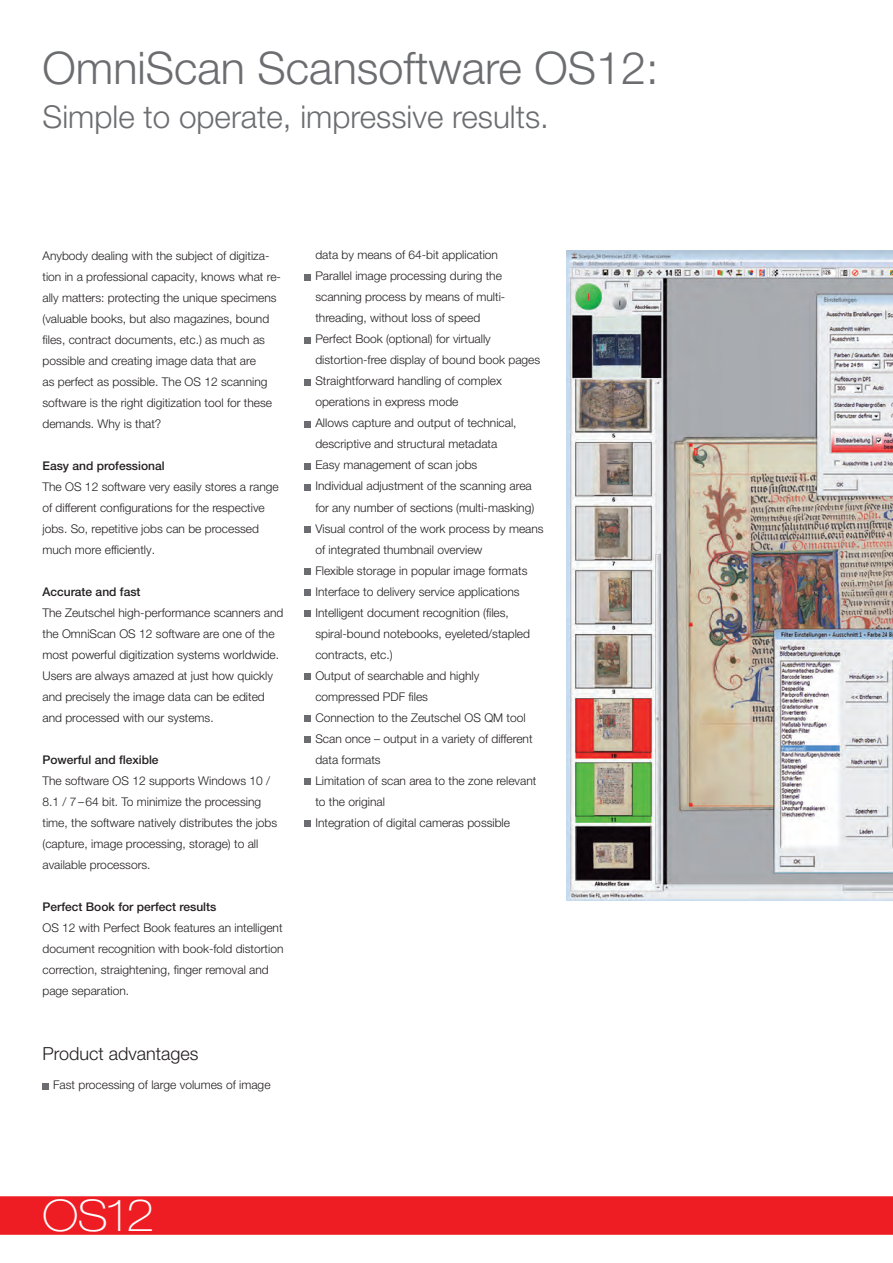
<style>
.page{position:relative;width:893px;height:1263px;background:#fff}
.page>*{position:absolute;margin:0;border:0;box-sizing:border-box;transform-origin:0 0}
.t1{font:300 45px "Helvetica Neue LT Pro";color:#6c6d70}
.t2{font:100 expanded 43.8px "Helvetica Neue LT Pro";color:#fff}
.t3{font:300 31.5px "Helvetica Neue LT Pro";color:#6c6d70}
.t4{font:300 18px "Helvetica Neue LT Pro";color:#231f20}
.t5{font:300 12px/21px "Helvetica Neue LT Pro";color:#231f20}
.t6{font:500 12px "Helvetica Neue LT Pro";color:#231f20}
</style>
<div class="page">
<div style="left:0;top:1196px;width:893px;height:39px;background:#ee1d23"></div>
<img style="left:567px;top:251px;width:326px;height:649px">
<svg style="left:43px;top:1083px;width:6px;height:6px"></svg>
<svg style="left:305px;top:274px;width:6px;height:6px"></svg>
<svg style="left:305px;top:337px;width:6px;height:6px"></svg>
<svg style="left:305px;top:379px;width:6px;height:6px"></svg>
<svg style="left:305px;top:421px;width:6px;height:6px"></svg>
<svg style="left:305px;top:463px;width:6px;height:6px"></svg>
<svg style="left:305px;top:484px;width:6px;height:6px"></svg>
<svg style="left:305px;top:526px;width:6px;height:6px"></svg>
<svg style="left:305px;top:568px;width:6px;height:6px"></svg>
<svg style="left:305px;top:589px;width:6px;height:6px"></svg>
<svg style="left:305px;top:610px;width:6px;height:6px"></svg>
<svg style="left:305px;top:673px;width:6px;height:6px"></svg>
<svg style="left:305px;top:715px;width:6px;height:6px"></svg>
<svg style="left:305px;top:736px;width:6px;height:6px"></svg>
<svg style="left:305px;top:778px;width:6px;height:6px"></svg>
<svg style="left:305px;top:820px;width:6px;height:6px"></svg>
<p class="t1" style="left:43px;top:41px;width:618px">OmniScan Scansoftware OS12:</p>
<p class="t3" style="left:43px;top:97px;width:508px">Simple to operate, impressive results.</p>
<p class="t5" style="left:43px;top:245px;width:240px">Anybody dealing with the subject of digitiza&shy;tion in a professional capacity, knows what re&shy;ally matters: protecting the unique specimens (valuable books, but also magazines, bound files, contract documents, etc.) as much as possible and creating image data that are<br>as perfect as possible. The OS 12 scanning software is the right digitization tool for these demands. Why is that?</p>
<p class="t6" style="left:43px;top:459px;width:124px">Easy and professional</p>
<p class="t5" style="left:43px;top:476px;width:238px">The OS 12 software very easily stores a range of different configurations for the respective jobs. So, repetitive jobs can be processed much more efficiently.</p>
<p class="t6" style="left:43px;top:585px;width:100px">Accurate and fast</p>
<p class="t5" style="left:43px;top:602px;width:242px">The Zeutschel high-performance scanners and the OmniScan OS 12 software are one of the most powerful digitization systems worldwide.<br>Users are always amazed at just how quickly and precisely the image data can be edited and processed with our systems.</p>
<p class="t6" style="left:43px;top:753px;width:118px">Powerful and flexible</p>
<p class="t5" style="left:43px;top:770px;width:236px">The software OS 12 supports Windows 10 / 8.1 / 7–64 bit. To minimize the processing time, the software natively distributes the jobs (capture, image processing, storage) to all available processors.</p>
<p class="t6" style="left:43px;top:900px;width:175px">Perfect Book for perfect results</p>
<p class="t5" style="left:43px;top:917px;width:242px">OS 12 with Perfect Book features an intelligent document recognition with book-fold distortion correction, straightening, finger removal and page separation.</p>
<p class="t4" style="left:43px;top:1042px;width:158px">Product advantages</p>
<p class="t5" style="left:53px;top:1074px;width:219px">Fast processing of large volumes of image</p>
<p class="t5" style="left:315px;top:244px;width:184px">data by means of 64-bit application</p>
<p class="t5" style="left:315px;top:265px;width:190px">Parallel image processing during the scanning process by means of multi&shy;threading, without loss of speed</p>
<p class="t5" style="left:315px;top:328px;width:226px">Perfect Book (optional) for virtually distortion-free display of bound book pages</p>
<p class="t5" style="left:315px;top:370px;width:188px">Straightforward handling of complex operations in express mode</p>
<p class="t5" style="left:315px;top:412px;width:203px">Allows capture and output of technical, descriptive and structural metadata</p>
<p class="t5" style="left:315px;top:454px;width:164px">Easy management of scan jobs</p>
<p class="t5" style="left:315px;top:475px;width:220px">Individual adjustment of the scanning area for any number of sections (multi-masking)</p>
<p class="t5" style="left:315px;top:517px;width:230px">Visual control of the work process by means of integrated thumbnail overview</p>
<p class="t5" style="left:315px;top:559px;width:214px">Flexible storage in popular image formats</p>
<p class="t5" style="left:315px;top:580px;width:206px">Interface to delivery service applications</p>
<p class="t5" style="left:315px;top:601px;width:216px">Intelligent document recognition (files, spiral-bound notebooks, eyeleted/stapled contracts, etc.)</p>
<p class="t5" style="left:315px;top:664px;width:166px">Output of searchable and highly compressed PDF files</p>
<p class="t5" style="left:315px;top:706px;width:212px">Connection to the Zeutschel OS QM tool</p>
<p class="t5" style="left:315px;top:727px;width:219px">Scan once – output in a variety of different data formats</p>
<p class="t5" style="left:315px;top:769px;width:222px">Limitation of scan area to the zone relevant to the original</p>
<p class="t5" style="left:315px;top:811px;width:196px">Integration of digital cameras possible</p>
<p class="t2" style="left:43px;top:1188px;width:113px">OS12</p>
</div>
